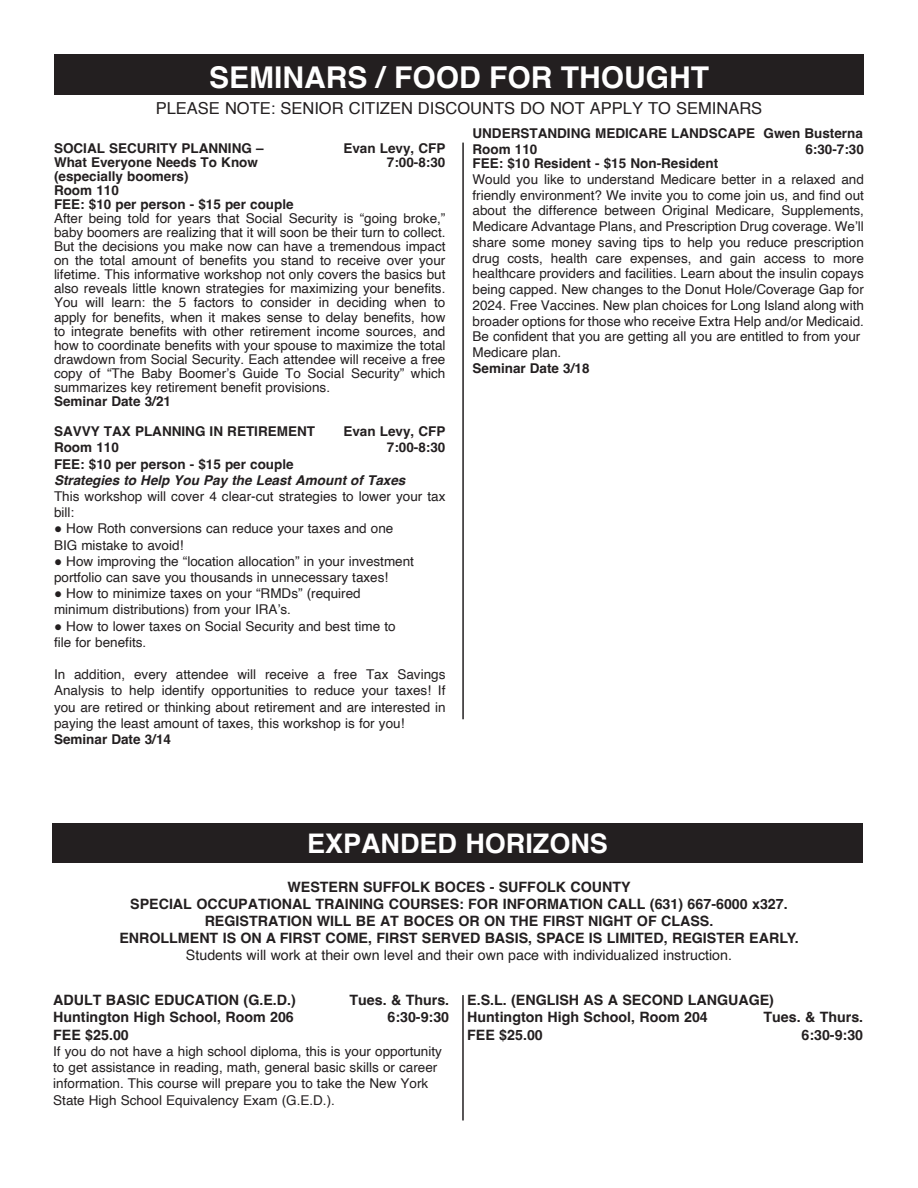
<style>
.page{position:relative;width:918px;height:1188px;background:#fff}
.page>*{position:absolute;margin:0;border:0;box-sizing:border-box;transform-origin:0 0}
.t1{font:700 30px "Helvetica";color:#fff}
.t2{font:700 27px "Helvetica";color:#fff}
.t3{font:16.5px "Helvetica";color:#231f20}
.t4{font:700 14.25px/17.1px "Helvetica";color:#231f20}
.t5{font:14.25px "Helvetica";color:#231f20}
.t6{font:13.5px/14.1px "Helvetica";color:#231f20}
.t7{font:700 13.5px/14.1px "Helvetica";color:#231f20}
.t8{font:italic 700 13.5px "Helvetica";color:#231f20}
</style>
<div class="page">
<div style="left:54px;top:54px;width:810px;height:40px;background:#231f20"></div>
<hr style="left:462px;top:143px;width:2px;height:576px;background:#231f20">
<div style="left:52px;top:824px;width:810px;height:39px;background:#231f20"></div>
<hr style="left:462px;top:995px;width:2px;height:126px;background:#231f20">
<h1 class="t1" style="left:209px;top:59px;width:502px">SEMINARS / FOOD FOR THOUGHT</h1>
<p class="t3" style="left:156px;top:96px;width:608px">PLEASE NOTE: SENIOR CITIZEN DISCOUNTS DO NOT APPLY TO SEMINARS</p>
<p class="t7" style="left:54px;top:142px;width:211px">SOCIAL SECURITY PLANNING –</p>
<p class="t7" style="left:343px;top:142px;width:104px">Evan Levy, CFP</p>
<p class="t7" style="left:54px;top:156px;width:206px">What Everyone Needs To Know</p>
<p class="t7" style="left:387px;top:156px;width:60px">7:00-8:30</p>
<p class="t7" style="left:54px;top:171px;width:241px">(especially boomers)<br>Room 110<br>FEE: $10 per person - $15 per couple</p>
<p class="t6" style="left:54px;top:212px;width:393px;text-align:justify">After being told for years that Social Security is “going broke,” baby boomers are realizing that it will soon be their turn to collect.<br>But the decisions you make now can have a tremendous impact on the total amount of benefits you stand to receive over your lifetime. This informative workshop not only covers the basics but also reveals little known strategies for maximizing your benefits.<br>You will learn: the 5 factors to consider in deciding when to apply for benefits, when it makes sense to delay benefits, how to integrate benefits with other retirement income sources, and how to coordinate benefits with your spouse to maximize the total drawdown from Social Security. Each attendee will receive a free copy of “The Baby Boomer’s Guide To Social Security” which summarizes key retirement benefit provisions.</p>
<p class="t7" style="left:54px;top:396px;width:119px">Seminar Date 3/21</p>
<p class="t7" style="left:54px;top:426px;width:263px">SAVVY TAX PLANNING IN RETIREMENT</p>
<p class="t7" style="left:343px;top:426px;width:104px">Evan Levy, CFP</p>
<p class="t7" style="left:54px;top:442px;width:66px">Room 110</p>
<p class="t7" style="left:387px;top:442px;width:60px">7:00-8:30</p>
<p class="t7" style="left:54px;top:458px;width:241px">FEE: $10 per person - $15 per couple</p>
<p class="t8" style="left:54px;top:472px;width:353px">Strategies to Help You Pay the Least Amount of Taxes</p>
<p class="t6" style="left:54px;top:489px;width:393px;line-height:16.2px">This workshop will cover 4 clear-cut strategies to lower your tax bill:</p>
<p class="t6" style="left:54px;top:521px;width:341px;line-height:16.2px">● How Roth conversions can reduce your taxes and one<br>BIG mistake to avoid!</p>
<p class="t6" style="left:54px;top:553px;width:362px;line-height:16.2px">● How improving the “location allocation” in your investment portfolio can save you thousands in unnecessary taxes!</p>
<p class="t6" style="left:54px;top:586px;width:308px;line-height:16.2px">● How to minimize taxes on your “RMDs” (required minimum distributions) from your IRA’s.</p>
<p class="t6" style="left:54px;top:618px;width:343px;line-height:16.2px">● How to lower taxes on Social Security and best time to file for benefits.</p>
<p class="t6" style="left:54px;top:667px;width:393px;line-height:16.2px;text-align:justify">In addition, every attendee will receive a free Tax Savings Analysis to help identify opportunities to reduce your taxes! If you are retired or thinking about retirement and are interested in paying the least amount of taxes, this workshop is for you!</p>
<p class="t7" style="left:54px;top:734px;width:119px">Seminar Date 3/14</p>
<p class="t7" style="left:472px;top:127px;width:392px;line-height:16.2px">UNDERSTANDING MEDICARE LANDSCAPE Gwen Busterna<br>Room 110</p>
<p class="t7" style="left:805px;top:144px;width:60px">6:30-7:30</p>
<p class="t7" style="left:472px;top:158px;width:247px">FEE: $10 Resident - $15 Non-Resident</p>
<p class="t6" style="left:472px;top:172px;width:393px;line-height:15.8px">Would you like to understand Medicare better in a relaxed and friendly environment? We invite you to come join us, and find out about the difference between Original Medicare, Supplements, Medicare Advantage Plans, and Prescription Drug coverage. We’ll share some money saving tips to help you reduce prescription drug costs, health care expenses, and gain access to more healthcare providers and facilities. Learn about the insulin copays being capped. New changes to the Donut Hole/Coverage Gap for 2024. Free Vaccines. New plan choices for Long Island along with broader options for those who receive Extra Help and/or Medicaid.<br>Be confident that you are getting all you are entitled to from your Medicare plan.</p>
<p class="t7" style="left:473px;top:363px;width:119px">Seminar Date 3/18</p>
<h2 class="t2" style="left:307px;top:827px;width:302px">EXPANDED HORIZONS</h2>
<p class="t4" style="left:119px;top:880px;width:681px;text-align:center">WESTERN SUFFOLK BOCES - SUFFOLK COUNTY<br>SPECIAL OCCUPATIONAL TRAINING COURSES: FOR INFORMATION CALL (631) 667-6000 x327.<br>REGISTRATION WILL BE AT BOCES OR ON THE FIRST NIGHT OF CLASS.<br>ENROLLMENT IS ON A FIRST COME, FIRST SERVED BASIS, SPACE IS LIMITED, REGISTER EARLY.</p>
<p class="t5" style="left:186px;top:944px;width:548px">Students will work at their own level and their own pace with individualized instruction.</p>
<p class="t4" style="left:53px;top:993px;width:244px">ADULT BASIC EDUCATION (G.E.D.)</p>
<p class="t4" style="left:349px;top:993px;width:101px">Tues. &amp; Thurs.</p>
<p class="t4" style="left:53px;top:1010px;width:242px">Huntington High School, Room 206</p>
<p class="t4" style="left:387px;top:1010px;width:63px">6:30-9:30</p>
<p class="t4" style="left:53px;top:1028px;width:77px">FEE $25.00</p>
<p class="t6" style="left:53px;top:1043px;width:390px;line-height:16.5px">If you do not have a high school diploma, this is your opportunity to get assistance in reading, math, general basic skills or career information. This course will prepare you to take the New York State High School Equivalency Exam (G.E.D.).</p>
<p class="t4" style="left:467px;top:993px;width:308px">E.S.L. (ENGLISH AS A SECOND LANGUAGE)<br>Huntington High School, Room 204</p>
<p class="t4" style="left:763px;top:1010px;width:101px">Tues. &amp; Thurs.</p>
<p class="t4" style="left:467px;top:1028px;width:77px">FEE $25.00</p>
<p class="t4" style="left:801px;top:1028px;width:63px">6:30-9:30</p>
</div>
